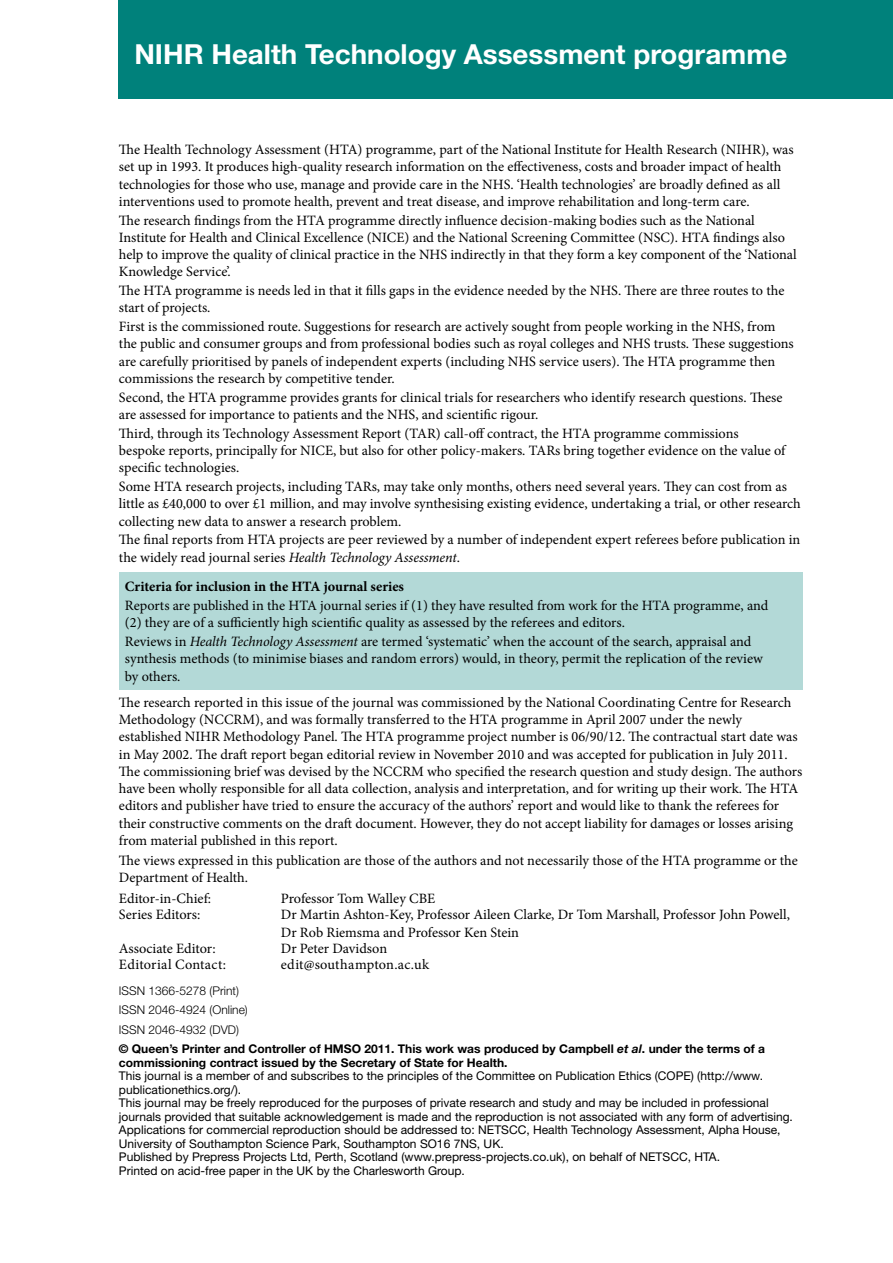
<style>
.page{position:relative;width:893px;height:1263px;background:#fff}
.page>*{position:absolute;margin:0;border:0;box-sizing:border-box;transform-origin:0 0}
.t1{font:700 27.6px "Helvetica Neue LT Pro";color:#fff}
.t2{font:14.25px/17.2px "Minion Pro";color:#000}
.t3{font:700 14.25px "Minion Pro";color:#000}
.t4{font:14.25px "Minion Pro";letter-spacing:.02em;color:#000}
.t5{font:12px/13.5px "Helvetica Neue LT Pro";color:#000}
.t6{font:700 12px/19.5px "Helvetica Neue LT Pro";color:#000}
.s1{font-style:italic}
.s2{font-weight:300}
</style>
<div class="page">
<div style="left:119px;top:0;width:774px;height:99px;background:#00817b"></div>
<div style="left:119px;top:572px;width:683px;height:117px;background:#b3d9d7"></div>
<h1 class="t1" style="left:134px;top:36px;width:655px">NIHR Health Technology Assessment programme</h1>
<p class="t2" style="left:119px;top:141px;width:676px">The Health Technology Assessment (HTA) programme, part of the National Institute for Health Research (NIHR), was set up in 1993. It produces high-quality research information on the effectiveness, costs and broader impact of health technologies for those who use, manage and provide care in the NHS. ‘Health technologies’ are broadly defined as all interventions used to promote health, prevent and treat disease, and improve rehabilitation and long-term care.</p>
<p class="t2" style="left:119px;top:211px;width:679px">The research findings from the HTA programme directly influence decision-making bodies such as the National Institute for Health and Clinical Excellence (NICE) and the National Screening Committee (NSC). HTA findings also help to improve the quality of clinical practice in the NHS indirectly in that they form a key component of the ‘National Knowledge Service’.</p>
<p class="t2" style="left:119px;top:282px;width:667px">The HTA programme is needs led in that it fills gaps in the evidence needed by the NHS. There are three routes to the start of projects.</p>
<p class="t2" style="left:119px;top:318px;width:676px">First is the commissioned route. Suggestions for research are actively sought from people working in the NHS, from the public and consumer groups and from professional bodies such as royal colleges and NHS trusts. These suggestions are carefully prioritised by panels of independent experts (including NHS service users). The HTA programme then commissions the research by competitive tender.</p>
<p class="t2" style="left:119px;top:389px;width:665px">Second, the HTA programme provides grants for clinical trials for researchers who identify research questions. These are assessed for importance to patients and the NHS, and scientific rigour.</p>
<p class="t2" style="left:119px;top:425px;width:668px">Third, through its Technology Assessment Report (TAR) call-off contract, the HTA programme commissions bespoke reports, principally for NICE, but also for other policy-makers. TARs bring together evidence on the value of specific technologies.</p>
<p class="t2" style="left:119px;top:478px;width:683px">Some HTA research projects, including TARs, may take only months, others need several years. They can cost from as little as £40,000 to over £1 million, and may involve synthesising existing evidence, undertaking a trial, or other research collecting new data to answer a research problem.</p>
<p class="t2" style="left:119px;top:531px;width:683px">The final reports from HTA projects are peer reviewed by a number of independent expert referees before publication in the widely read journal series <span class="s1">Health Technology Assessment</span>.</p>
<p class="t3" style="left:125px;top:577px;width:281px">Criteria for inclusion in the HTA journal series</p>
<p class="t2" style="left:125px;top:597px;width:645px">Reports are published in the HTA journal series if (1) they have resulted from work for the HTA programme, and (2) they are of a sufficiently high scientific quality as assessed by the referees and editors.</p>
<p class="t2" style="left:125px;top:633px;width:639px">Reviews in <span class="s1">Health Technology Assessment</span> are termed ‘systematic’ when the account of the search, appraisal and synthesis methods (to minimise biases and random errors) would, in theory, permit the replication of the review by others.</p>
<p class="t2" style="left:119px;top:694px;width:685px">The research reported in this issue of the journal was commissioned by the National Coordinating Centre for Research Methodology (NCCRM), and was formally transferred to the HTA programme in April 2007 under the newly established NIHR Methodology Panel. The HTA programme project number is 06/90/12. The contractual start date was in May 2002. The draft report began editorial review in November 2010 and was accepted for publication in July 2011.<br>The commissioning brief was devised by the NCCRM who specified the research question and study design. The authors have been wholly responsible for all data collection, analysis and interpretation, and for writing up their work. The HTA editors and publisher have tried to ensure the accuracy of the authors’ report and would like to thank the referees for their constructive comments on the draft document. However, they do not accept liability for damages or losses arising from material published in this report.</p>
<p class="t2" style="left:119px;top:852px;width:680px">The views expressed in this publication are those of the authors and not necessarily those of the HTA programme or the<br>Department of Health.</p>
<p class="t2" style="left:119px;top:890px;width:94px">Editor-in-Chief:</p>
<p class="t2" style="left:281px;top:890px;width:156px">Professor Tom Walley CBE</p>
<p class="t2" style="left:119px;top:906px;width:83px">Series Editors:</p>
<p class="t2" style="left:281px;top:906px;width:511px">Dr Martin Ashton-Key, Professor Aileen Clarke, Dr Tom Marshall, Professor John Powell,<br>Dr Rob Riemsma and Professor Ken Stein</p>
<p class="t2" style="left:119px;top:940px;width:98px">Associate Editor:</p>
<p class="t2" style="left:281px;top:940px;width:108px">Dr Peter Davidson</p>
<p class="t4" style="left:119px;top:955px;width:109px">Editorial Contact:</p>
<p class="t2" style="left:281px;top:956px;width:150px">edit@southampton.ac.uk</p>
<p class="t6" style="left:119px;top:980px;width:648px"><span class="s2">ISSN 1366-5278 (Print)<br>ISSN 2046-4924 (Online)<br>ISSN 2046-4932 (DVD)<br></span>© Queen’s Printer and Controller of HMSO 2011. This work was produced by Campbell <span class="s1">et al</span>. under the terms of a</p>
<p class="t6" style="left:119px;top:1052px;width:390px">commissioning contract issued by the Secretary of State for Health.</p>
<p class="t5" style="left:119px;top:1069px;width:675px">This journal is a member of and subscribes to the principles of the Committee on Publication Ethics (COPE) (http://www. publicationethics.org/).<br>This journal may be freely reproduced for the purposes of private research and study and may be included in professional journals provided that suitable acknowledgement is made and the reproduction is not associated with any form of advertising.<br>Applications for commercial reproduction should be addressed to: NETSCC, Health Technology Assessment, Alpha House, University of Southampton Science Park, Southampton SO16 7NS, UK.<br>Published by Prepress Projects Ltd, Perth, Scotland (www.prepress-projects.co.uk), on behalf of NETSCC, HTA.<br>Printed on acid-free paper in the UK by the Charlesworth Group.</p>
</div>
